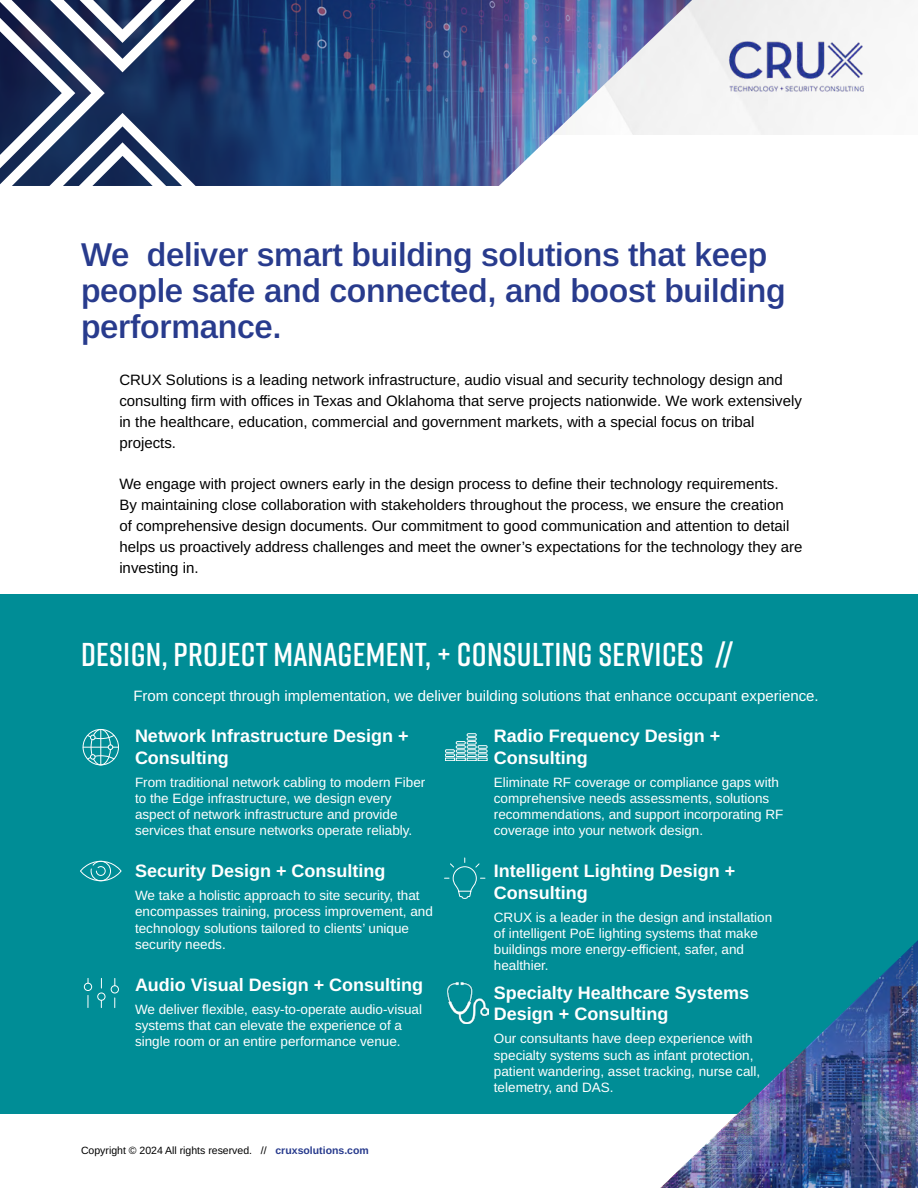
<style>
.page{position:relative;width:918px;height:1188px;background:#fff}
.page>*{position:absolute;margin:0;border:0;box-sizing:border-box;transform-origin:0 0}
.t1{font:600 33px/36px "Arimo";letter-spacing:-.01em;color:#283b8d}
.t2{font:600 33px "Rift";letter-spacing:.01em;color:#fff}
.t3{font:700 18px/21.6px "Arimo";color:#fff}
.t4{font:15px/21px "Arimo";color:#000}
.t5{font:15px "Arimo";color:#fff}
.t6{font:13.5px/16.2px "Arimo";color:#fff}
.t7{font:10.5px "Arimo";color:#000}
.s1{font-weight:700;color:#283b8d}
</style>
<div class="page">
<div style="left:0;top:594px;width:918px;height:520px;background:#008d96"></div>
<img style="left:662px;top:940px;width:256px;height:248px">
<img style="left:729px;top:40px;width:135px;height:53px">
<img style="left:211px;top:0;width:512px;height:186px">
<svg style="left:0;top:0;width:211px;height:186px"></svg>
<div style="left:80px;top:861px;width:42px;height:20px;border:1px solid #fff;border-radius:50%"></div>
<svg style="left:90px;top:861px;width:21px;height:20px"></svg>
<svg style="left:445px;top:733px;width:42px;height:28px"></svg>
<svg style="left:83px;top:729px;width:36px;height:36px"></svg>
<svg style="left:445px;top:858px;width:40px;height:41px"></svg>
<svg style="left:88px;top:995px;width:1px;height:13px"></svg>
<div style="left:84px;top:983px;width:8px;height:8px;border:1px solid #fff;border-radius:50%"></div>
<div style="left:97px;top:992px;width:9px;height:9px;border:1px solid #fff;border-radius:50%"></div>
<div style="left:111px;top:985px;width:8px;height:9px;border:1px solid #fff;border-radius:50%"></div>
<img style="left:448px;top:983px;width:41px;height:40px">
<h1 class="t1" style="left:81px;top:237px;width:706px">We deliver smart building solutions that keep people safe and connected, and boost building performance.</h1>
<p class="t4" style="left:119px;top:370px;width:684px">CRUX Solutions is a leading network infrastructure, audio visual and security technology design and consulting firm with offices in Texas and Oklahoma that serve projects nationwide. We work extensively in the healthcare, education, commercial and government markets, with a special focus on tribal projects.</p>
<p class="t4" style="left:119px;top:474px;width:685px">We engage with project owners early in the design process to define their technology requirements.<br>By maintaining close collaboration with stakeholders throughout the process, we ensure the creation<br>of comprehensive design documents. Our commitment to good communication and attention to detail helps us proactively address challenges and meet the owner’s expectations for the technology they are investing in.</p>
<h1 class="t2" style="left:81px;top:631px;width:654px">DESIGN, PROJECT MANAGEMENT, + CONSULTING SERVICES //</h1>
<p class="t5" style="left:133px;top:685px;width:687px">From concept through implementation, we deliver building solutions that enhance occupant experience.</p>
<h2 class="t3" style="left:494px;top:726px;width:228px">Radio Frequency Design +<br>Consulting</h2>
<p class="t6" style="left:494px;top:774px;width:291px">Eliminate RF coverage or compliance gaps with comprehensive needs assessments, solutions recommendations, and support incorporating RF coverage into your network design.</p>
<h2 class="t3" style="left:494px;top:861px;width:243px">Intelligent Lighting Design +<br>Consulting</h2>
<p class="t6" style="left:494px;top:909px;width:280px">CRUX is a leader in the design and installation of intelligent PoE lighting systems that make buildings more energy-efficient, safer, and healthier.</p>
<h2 class="t3" style="left:494px;top:982px;width:257px">Specialty Healthcare Systems<br>Design + Consulting</h2>
<p class="t6" style="left:494px;top:1031px;width:268px">Our consultants have deep experience with specialty systems such as infant protection, patient wandering, asset tracking, nurse call, telemetry, and DAS.</p>
<h2 class="t3" style="left:135px;top:726px;width:275px">Network Infrastructure Design +<br>Consulting</h2>
<p class="t6" style="left:135px;top:774px;width:292px">From traditional network cabling to modern Fiber to the Edge infrastructure, we design every aspect of network infrastructure and provide services that ensure networks operate reliably.</p>
<h2 class="t3" style="left:135px;top:861px;width:252px">Security Design + Consulting</h2>
<p class="t6" style="left:135px;top:888px;width:299px">We take a holistic approach to site security, that encompasses training, process improvement, and technology solutions tailored to clients’ unique security needs.</p>
<h2 class="t3" style="left:135px;top:974px;width:290px">Audio Visual Design + Consulting</h2>
<p class="t6" style="left:135px;top:1001px;width:289px">We deliver flexible, easy-to-operate audio-visual systems that can elevate the experience of a single room or an entire performance venue.</p>
<p class="t7" style="left:81px;top:1143px;width:289px">Copyright © 2024 All rights reserved. // <span class="s1">cruxsolutions.com</span></p>
</div>
